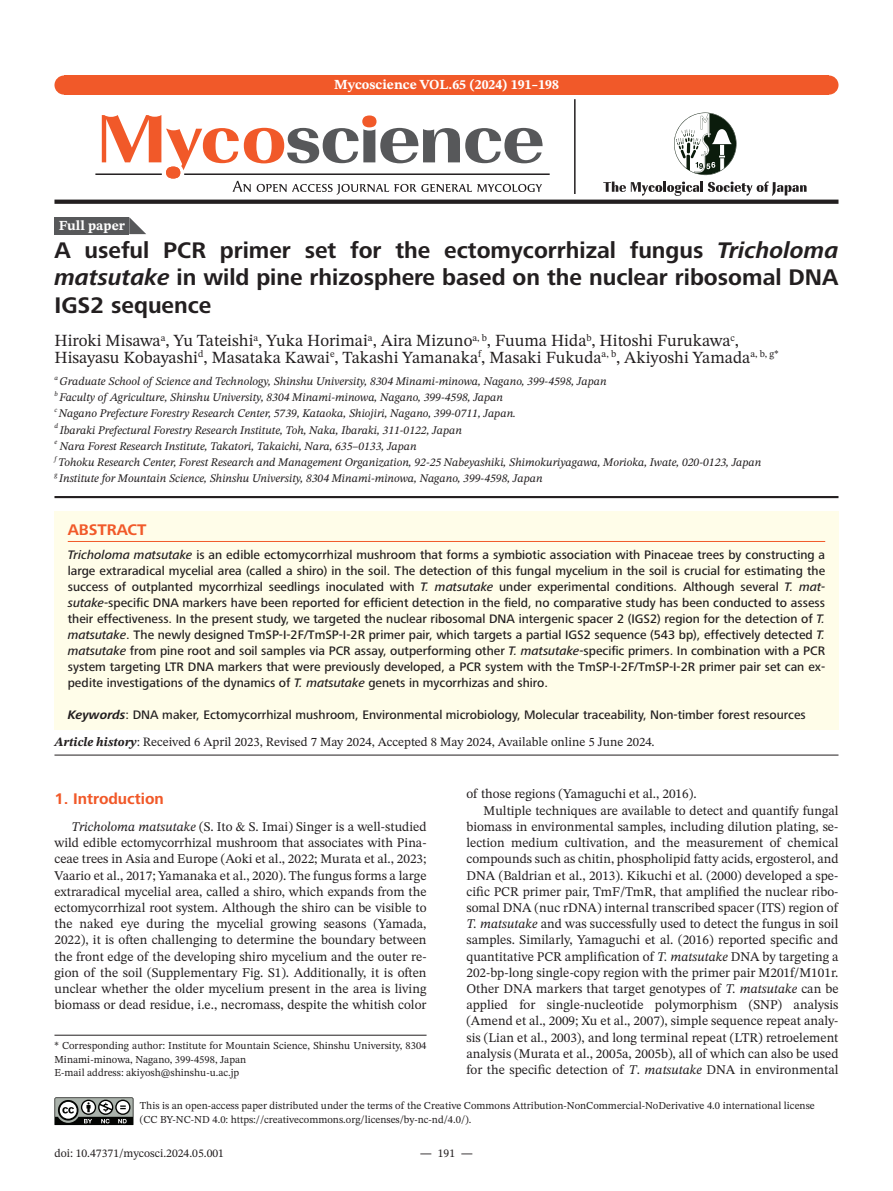
<style>
.page{position:relative;width:893px;height:1191px;background:#fff}
.page>*{position:absolute;margin:0;border:0;box-sizing:border-box;transform-origin:0 0}
.t1{font:700 23.4px/27.6px "Frutiger Next Pro";color:#231f20;text-align:justify}
.t2{font:16.95px/16.2px "STIX Two Text";color:#231f20}
.t3{font:700 15.9px "Frutiger Next Pro";color:#f15929}
.t4{font:700 13.8px "STIX Two Text";color:#fff}
.t5{font:13.35px/16.2px "STIX Two Text";color:#231f20;text-align:justify}
.t6{font:500 12.75px/15.9px "Frutiger Next Pro";color:#231f20;text-align:justify}
.t7{font:12.75px "STIX Two Text";color:#231f20}
.t8{font:italic 11.7px "STIX Two Text";color:#231f20}
.t9{font:11.7px "STIX Two Text";color:#231f20}
.t10{font:10.65px/13.8px "STIX Two Text";color:#231f20}
.t11{font:italic 6.75px "STIX Two Text";color:#231f20}
.s1{font-style:italic}
.s2{font-weight:700;font-style:italic}
.s3{font-family:"Times New Roman"}
</style>
<div class="page">
<svg style="left:603px;top:181px;width:204px;height:15px"></svg>
<svg style="left:102px;top:115px;width:441px;height:80px"></svg>
<hr style="left:184px;top:173px;width:366px;height:2px;background:#231f20">
<hr style="left:95px;top:173px;width:67px;height:2px;background:#231f20">
<svg style="left:674px;top:113px;width:62px;height:62px"></svg>
<hr style="left:574px;top:99px;width:2px;height:95px;background:#231f20">
<svg style="left:54px;top:200px;width:784px;height:4px;background:#2b2828"></svg>
<hr style="left:54px;top:496px;width:784px;height:2px;background:#231f20">
<div style="left:54px;top:217px;width:75px;height:17px;background:#57585a"></div>
<svg style="left:129px;top:217px;width:17px;height:17px"></svg>
<div style="left:54px;top:511px;width:784px;height:218px;background:#fffde9"></div>
<hr style="left:68px;top:541px;width:757px;height:1px;background:#f15929">
<hr style="left:54px;top:755px;width:784px;height:1px;background:#231f20">
<hr style="left:54px;top:1035px;width:373px;height:1px;background:#231f20">
<svg style="left:54px;top:1097px;width:79px;height:28px"></svg>
<div style="left:64px;top:75px;width:765px;height:20px;background:#f15929"></div>
<svg style="left:54px;top:75px;width:10px;height:20px"></svg>
<svg style="left:829px;top:75px;width:9px;height:20px"></svg>
<p class="t4" style="left:59px;top:216px;width:68px">Full paper</p>
<p class="t4" style="left:334px;top:75px;width:226px">Mycoscience VOL.65 (2024) 191-198</p>
<h1 class="t1" style="left:54px;top:236px;width:786px">A useful PCR primer set for the ectomycorrhizal fungus <span class="s1">Tricholoma matsutake</span> in wild pine rhizosphere based on the nuclear ribosomal DNA IGS2 sequence</h1>
<p class="t2" style="left:54px;top:332px;width:726px">Hiroki Misawa<sup>a</sup>, Yu Tateishi<sup>a</sup>, Yuka Horimai<sup>a</sup>, Aira Mizuno<sup>a,</sup> <sup>b</sup>, Fuuma Hida<sup>b</sup>, Hitoshi Furukawa<sup>c</sup>,<br>Hisayasu Kobayashi<sup>d</sup>, Masataka Kawai<sup>e</sup>, Takashi Yamanaka<sup>f</sup>, Masaki Fukuda<sup>a,</sup> <sup>b</sup>, Akiyoshi Yamada<sup>a,</sup> <sup>b,</sup> <sup>g*</sup></p>
<p class="t11" style="left:54px;top:372px;width:5px">a</p>
<p class="t8" style="left:60px;top:373px;width:548px">Graduate School of Science and Technology, Shinshu University, 8304 Minami-minowa, Nagano, 399-4598, Japan</p>
<p class="t11" style="left:54px;top:389px;width:5px">b</p>
<p class="t8" style="left:59px;top:389px;width:445px">Faculty of Agriculture, Shinshu University, 8304 Minami-minowa, Nagano, 399-4598, Japan</p>
<p class="t11" style="left:54px;top:405px;width:4px">c</p>
<p class="t8" style="left:59px;top:405px;width:459px">Nagano Prefecture Forestry Research Center, 5739, Kataoka, Shiojiri, Nagano, 399-0711, Japan.</p>
<p class="t11" style="left:54px;top:421px;width:5px">d</p>
<p class="t8" style="left:60px;top:421px;width:404px">Ibaraki Prefectural Forestry Research Institute, Toh, Naka, Ibaraki, 311-0122, Japan</p>
<p class="t11" style="left:54px;top:437px;width:4px">e</p>
<p class="t8" style="left:60px;top:437px;width:358px">Nara Forest Research Institute, Takatori, Takaichi, Nara, 635–0133, Japan</p>
<p class="t11" style="left:54px;top:453px;width:3px">f</p>
<p class="t8" style="left:58px;top:454px;width:705px">Tohoku Research Center, Forest Research and Management Organization, 92-25 Nabeyashiki, Shimokuriyagawa, Morioka, Iwate, 020-0123, Japan</p>
<p class="t11" style="left:54px;top:470px;width:5px">g</p>
<p class="t8" style="left:59px;top:470px;width:485px">Institute for Mountain Science, Shinshu University, 8304 Minami-minowa, Nagano, 399-4598, Japan</p>
<p class="t3" style="left:68px;top:520px;width:80px">ABSTRACT</p>
<p class="t6" style="left:68px;top:547px;width:759px"><span class="s1">Tricholoma matsutake</span> is an edible ectomycorrhizal mushroom that forms a symbiotic association with Pinaceae trees by constructing a large extraradical mycelial area (called a shiro) in the soil. The detection of this fungal mycelium in the soil is crucial for estimating the success of outplanted mycorrhizal seedlings inoculated with <span class="s1">T. matsutake</span> under experimental conditions. Although several <span class="s1">T. mat&shy;sutake</span>-specific DNA markers have been reported for efficient detection in the field, no comparative study has been conducted to assess their effectiveness. In the present study, we targeted the nuclear ribosomal DNA intergenic spacer 2 (IGS2) region for the detection of <span class="s1">T. matsutake</span>. The newly designed TmSP-I-2F/TmSP-I-2R primer pair, which targets a partial IGS2 sequence (543 bp), effectively detected <span class="s1">T. matsutake</span> from pine root and soil samples via PCR assay, outperforming other <span class="s1">T. matsutake</span>-specific primers. In combination with a PCR system targeting LTR DNA markers that were previously developed, a PCR system with the TmSP-I-2F/TmSP-I-2R primer pair set can ex&shy;pedite investigations of the dynamics of <span class="s1">T. matsutake</span> genets in mycorrhizas and shiro.</p>
<p class="t6" style="left:68px;top:706px;width:740px"><span class="s2">Keywords</span>: DNA maker, Ectomycorrhizal mushroom, Environmental microbiology, Molecular traceability, Non-timber forest resources</p>
<p class="t7" style="left:54px;top:733px;width:602px"><span class="s2">Article history</span>: Received 6 April 2023, Revised 7 May 2024, Accepted 8 May 2024, Available online 5 June 2024.</p>
<p class="t5" style="left:466px;top:786px;width:232px">of those regions (Yamaguchi et al., 2016).</p>
<p class="t5" style="left:483px;top:802px;width:357px">Multiple techniques are available to detect and quantify fungal</p>
<p class="t5" style="left:466px;top:818px;width:374px">biomass in environmental samples, including dilution plating, se-</p>
<p class="t5" style="left:466px;top:834px;width:374px">lection medium cultivation, and the measurement of chemical</p>
<p class="t5" style="left:466px;top:850px;width:374px">compounds such as chitin, phospholipid fatty acids, ergosterol, and</p>
<p class="t5" style="left:466px;top:867px;width:374px">DNA (Baldrian et al., 2013). Kikuchi et al. (2000) developed a spe-</p>
<p class="t5" style="left:466px;top:883px;width:374px">cific PCR primer pair, TmF/TmR, that amplified the nuclear ribo-</p>
<p class="t5" style="left:466px;top:899px;width:373px">somal DNA (nuc rDNA) internal transcribed spacer (ITS) region of</p>
<p class="t5" style="left:466px;top:915px;width:374px"><span class="s1">T. matsutake</span> and was successfully used to detect the fungus in soil</p>
<p class="t5" style="left:466px;top:931px;width:374px">samples. Similarly, Yamaguchi et al. (2016) reported specific and</p>
<p class="t5" style="left:466px;top:948px;width:374px">quantitative PCR amplification of <span class="s1">T. matsutake</span> DNA by targeting a</p>
<p class="t5" style="left:466px;top:964px;width:374px">202-bp-long single-copy region with the primer pair M201f/M101r.</p>
<p class="t5" style="left:466px;top:980px;width:374px">Other DNA markers that target genotypes of <span class="s1">T. matsutake</span> can be</p>
<p class="t5" style="left:466px;top:996px;width:374px">applied for single-nucleotide polymorphism (SNP) analysis</p>
<p class="t5" style="left:466px;top:1013px;width:374px">(Amend et al., 2009; Xu et al., 2007), simple sequence repeat analy-</p>
<p class="t5" style="left:466px;top:1029px;width:374px">sis (Lian et al., 2003), and long terminal repeat (LTR) retroelement</p>
<p class="t5" style="left:466px;top:1045px;width:374px">analysis (Murata et al., 2005a, 2005b), all of which can also be used</p>
<p class="t5" style="left:466px;top:1061px;width:374px">for the specific detection of <span class="s1">T</span>. <span class="s1">matsutake</span> DNA in environmental</p>
<p class="t3" style="left:54px;top:789px;width:111px">1. Introduction</p>
<p class="t5" style="left:54px;top:818px;width:374px;text-indent:17px"><span class="s1">Tricholoma matsutake</span> (S. Ito &amp; S. Imai) Singer is a well-studied wild edible ectomycorrhizal mushroom that associates with Pina&shy;ceae trees in Asia and Europe (Aoki et al., 2022; Murata et al., 2023; Vaario et al., 2017; Yamanaka et al., 2020). The fungus forms a large extraradical mycelial area, called a shiro, which expands from the ectomycorrhizal root system. Although the shiro can be visible to the naked eye during the mycelial growing seasons (Yamada, 2022), it is often challenging to determine the boundary between the front edge of the developing shiro mycelium and the outer re&shy;gion of the soil (Supplementary Fig. S1). Additionally, it is often unclear whether the older mycelium present in the area is living biomass or dead residue, i.e., necromass, despite the whitish color</p>
<p class="t10" style="left:54px;top:1038px;width:374px">* Corresponding author: Institute for Mountain Science, Shinshu University, 8304<br>Minami-minowa, Nagano, 399-4598, Japan<br>E-mail address: akiyosh@shinshu-u.ac.jp</p>
<p class="t10" style="left:140px;top:1098px;width:676px">This is an open-access paper distributed under the terms of the Creative Commons Attribution-NonCommercial-NoDerivative 4.0 international license (CC BY-NC-ND 4.0: https://creativecommons.org/licenses/by-nc-nd/4.0/).</p>
<p class="t9" style="left:54px;top:1144px;width:171px">doi: 10.47371/mycosci.2024.05.001</p>
<p class="t9" style="left:420px;top:1144px;width:54px"><span class="s3">―</span> 191 <span class="s3">―</span></p>
</div>
